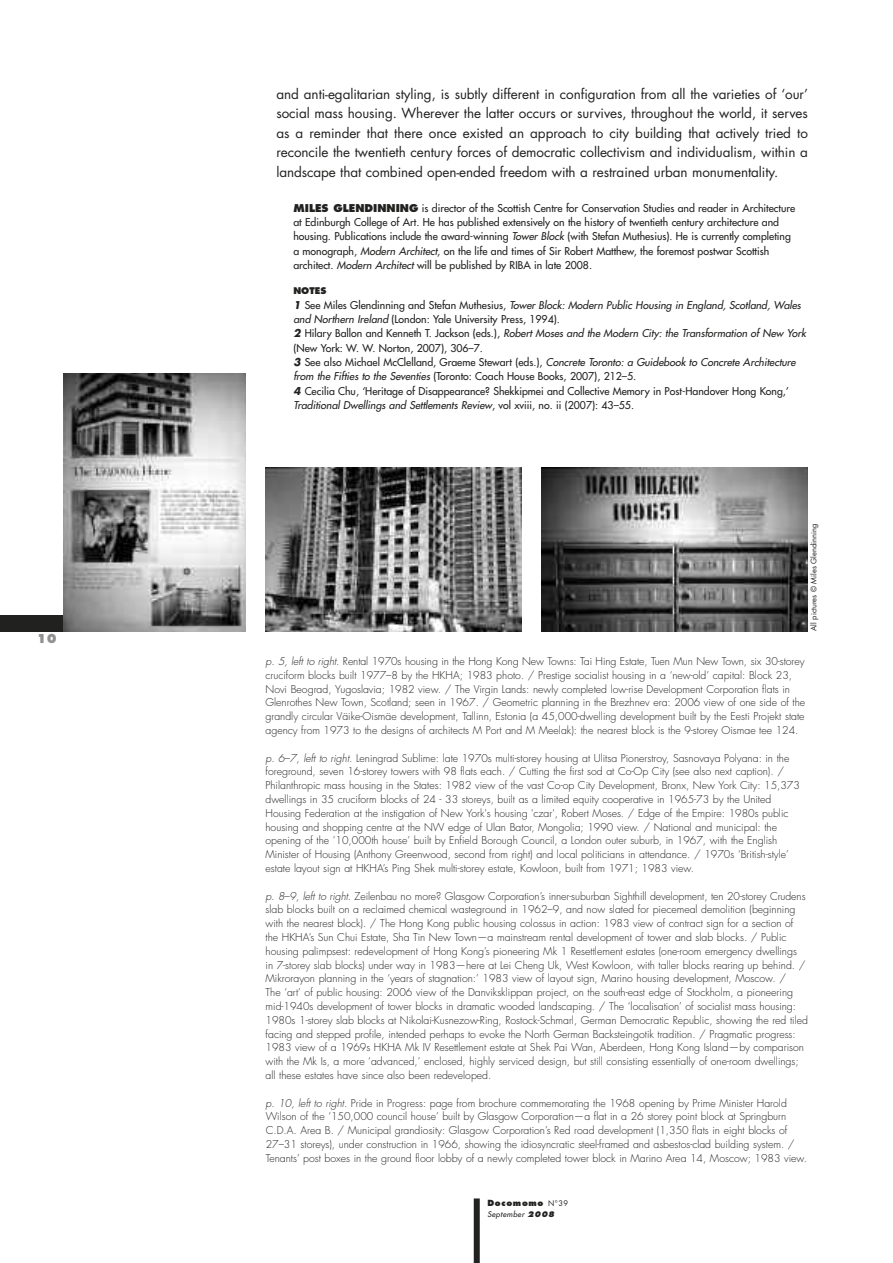
<style>
.page{position:relative;width:893px;height:1263px;background:#fff}
.page>*{position:absolute;margin:0;border:0;box-sizing:border-box;transform-origin:0 0}
.t1{font:13.5px/19.5px "Futura";letter-spacing:-.005em;color:#212120;text-align:justify}
.t2{font:800 12px "Futura";color:#90908f}
.t3{font:300 10.5px/13.8px "Futura";color:#212120}
.t4{font:10.5px/14.2px "Futura";color:#212120}
.t5{font:800 9px "Futura";color:#212120}
.t6{font:800 8.25px "Futura";letter-spacing:.085em;color:#212120}
.t7{font:7.5px "Futura";color:#212120}
.t8{font:italic 7.5px "Futura";letter-spacing:.06em;color:#212120}
.s1{font-weight:800}
.s2{font-style:italic}
.s3{font-weight:700;font-style:italic}
.s4{font-weight:400;font-size:7.5px}
</style>
<div class="page">
<div style="left:474px;top:1198px;width:6px;height:65px;background:#212120"></div>
<div style="left:0;top:615px;width:64px;height:16px;background:#212120"></div>
<img style="left:542px;top:468px;width:266px;height:163px">
<img style="left:64px;top:373px;width:181px;height:258px">
<img style="left:266px;top:468px;width:255px;height:163px">
<p class="t2" style="left:37px;top:633px;width:21px">10</p>
<p class="t1" style="left:276px;top:85px;width:533px">and anti-egalitarian styling, is subtly different in configuration from all the varieties of ‘our’ social mass housing. Wherever the latter occurs or survives, throughout the world, it serves as a reminder that there once existed an approach to city building that actively tried to reconcile the twentieth century forces of democratic collectivism and individualism, within a landscape that combined open-ended freedom with a restrained urban monumentality.</p>
<p class="t4" style="left:293px;top:201px;width:503px"><span class="s1">MILES GLENDINNING</span> is director of the Scottish Centre for Conservation Studies and reader in Architecture at Edinburgh College of Art. He has published extensively on the history of twentieth century architecture and housing. Publications include the award-winning <span class="s2">Tower Block</span> (with Stefan Muthesius). He is currently completing a monograph, <span class="s2">Modern Architect</span>, on the life and times of Sir Robert Matthew, the foremost postwar Scottish architect. <span class="s2">Modern Architect</span> will be published by RIBA in late 2008.</p>
<p class="t5" style="left:293px;top:287px;width:34px">NOTES</p>
<p class="t4" style="left:293px;top:298px;width:514px"><span class="s3">1</span> See Miles Glendinning and Stefan Muthesius, <span class="s2">Tower Block: Modern Public Housing in England, Scotland, Wales and Northern Ireland</span> (London: Yale University Press, 1994).<br><span class="s3">2</span> Hilary Ballon and Kenneth T. Jackson (eds.), <span class="s2">Robert Moses and the Modern City: the Transformation of New York </span>(New York: W. W. Norton, 2007), 306–7.<br><span class="s3">3</span> See also Michael McClelland, Graeme Stewart (eds.), <span class="s2">Concrete Toronto: a Guidebook to Concrete Architecture from the Fifties to the Seventies</span> (Toronto: Coach House Books, 2007), 212–5.<br><span class="s3">4</span> Cecilia Chu, ‘Heritage of Disappearance? Shekkipmei and Collective Memory in Post-Handover Hong Kong,’ <span class="s2">Traditional Dwellings and Settlements Review</span>, vol xviii, no. ii (2007): 43–55.</p>
<p class="t7" style="left:810px;top:631px;width:109px;rotate:-90deg">All pictures © Miles Glendinning</p>
<p class="t3" style="left:265px;top:655px;width:541px"><span class="s2">p. 5, left to right.</span> Rental 1970s housing in the Hong Kong New Towns: Tai Hing Estate, Tuen Mun New Town, six 30-storey cruciform blocks built 1977–8 by the HKHA; 1983 photo. / Prestige socialist housing in a ‘new-old’ capital: Block 23, Novi Beograd, Yugoslavia; 1982 view. / The Virgin Lands: newly completed low-rise Development Corporation flats in Glenrothes New Town, Scotland; seen in 1967. / Geometric planning in the Brezhnev era: 2006 view of one side of the grandly circular Väike-Oismäe development, Tallinn, Estonia (a 45,000-dwelling development built by the Eesti Projekt state agency from 1973 to the designs of architects M Port and M Meelak): the nearest block is the 9-storey Oismae tee 124.</p>
<p class="t3" style="left:265px;top:752px;width:536px"><span class="s2">p. 6</span>–<span class="s2">7, left to right.</span> Leningrad Sublime: late 1970s multi-storey housing at Ulitsa Pionerstroy, Sasnovaya Polyana: in the foreground, seven 16-storey towers with 98 flats each. / Cutting the first sod at Co-Op City (see also next caption). / Philanthropic mass housing in the States: 1982 view of the vast Co-op City Development, Bronx, New York City: 15,373 dwellings in 35 cruciform blocks of 24 - 33 storeys, built as a limited equity cooperative in 1965-73 by the United Housing Federation at the instigation of New York's housing 'czar', Robert Moses. / Edge of the Empire: 1980s public housing and shopping centre at the NW edge of Ulan Bator, Mongolia; 1990 view. / National and municipal: the opening of the ’10,000th house’ built by Enfield Borough Council, a London outer suburb, in 1967, with the English Minister of Housing (Anthony Greenwood, second from right) and local politicians in attendance. / 1970s ‘British-style’ estate layout sign at HKHA’s Ping Shek multi-storey estate, Kowloon, built from 1971; 1983 view.</p>
<p class="t3" style="left:265px;top:890px;width:544px"><span class="s2">p. 8</span>–<span class="s2">9, left to right.</span> Zeilenbau no more? Glasgow Corporation’s inner-suburban Sighthill development, ten 20-storey Crudens slab blocks built on a reclaimed chemical wasteground in 1962–9, and now slated for piecemeal demolition (beginning with the nearest block). / The Hong Kong public housing colossus in action: 1983 view of contract sign for a section of the HKHA’s Sun Chui Estate, Sha Tin New Town—a mainstream rental development of tower and slab blocks. / Public housing palimpsest: redevelopment of Hong Kong’s pioneering Mk 1 Resettlement estates (one-room emergency dwellings<br>in 7-storey slab blocks) under way in 1983—here at Lei Cheng Uk, West Kowloon, with taller blocks rearing up behind. / Mikrorayon planning in the ‘years of stagnation:’ 1983 view of layout sign, Marino housing development, Moscow. /<br>The ‘art’ of public housing: 2006 view of the Danviksklippan project, on the south-east edge of Stockholm, a pioneering mid-1940s development of tower blocks in dramatic wooded landscaping. / The ‘localisation’ of socialist mass housing:<br>1980s 1-storey slab blocks at Nikolai-Kusnezow-Ring, Rostock-Schmarl, German Democratic Republic, showing the red tiled facing and stepped profile, intended perhaps to evoke the North German Backsteingotik tradition. / Pragmatic progress:<br>1983 view of a 1969s HKHA Mk IV Resettlement estate at Shek Pai Wan, Aberdeen, Hong Kong Island—by comparison with the Mk Is, a more ‘advanced,’ enclosed, highly serviced design, but still consisting essentially of one-room dwellings; all these estates have since also been redeveloped.</p>
<p class="t3" style="left:266px;top:1097px;width:543px"><span class="s2">p. 10, left to right.</span> Pride in Progress: page from brochure commemorating the 1968 opening by Prime Minister Harold Wilson of the ‘150,000 council house’ built by Glasgow Corporation—a flat in a 26 storey point block at Springburn C.D.A. Area B. / Municipal grandiosity: Glasgow Corporation’s Red road development (1,350 flats in eight blocks of 27–31 storeys), under construction in 1966, showing the idiosyncratic steel-framed and asbestos-clad building system. / Tenants’ post boxes in the ground floor lobby of a newly completed tower block in Marino Area 14, Moscow; 1983 view.</p>
<p class="t6" style="left:487px;top:1200px;width:82px">Docomomo <span class="s4">N°39</span></p>
<p class="t8" style="left:487px;top:1210px;width:69px">September <span class="s1">2008</span></p>
</div>
